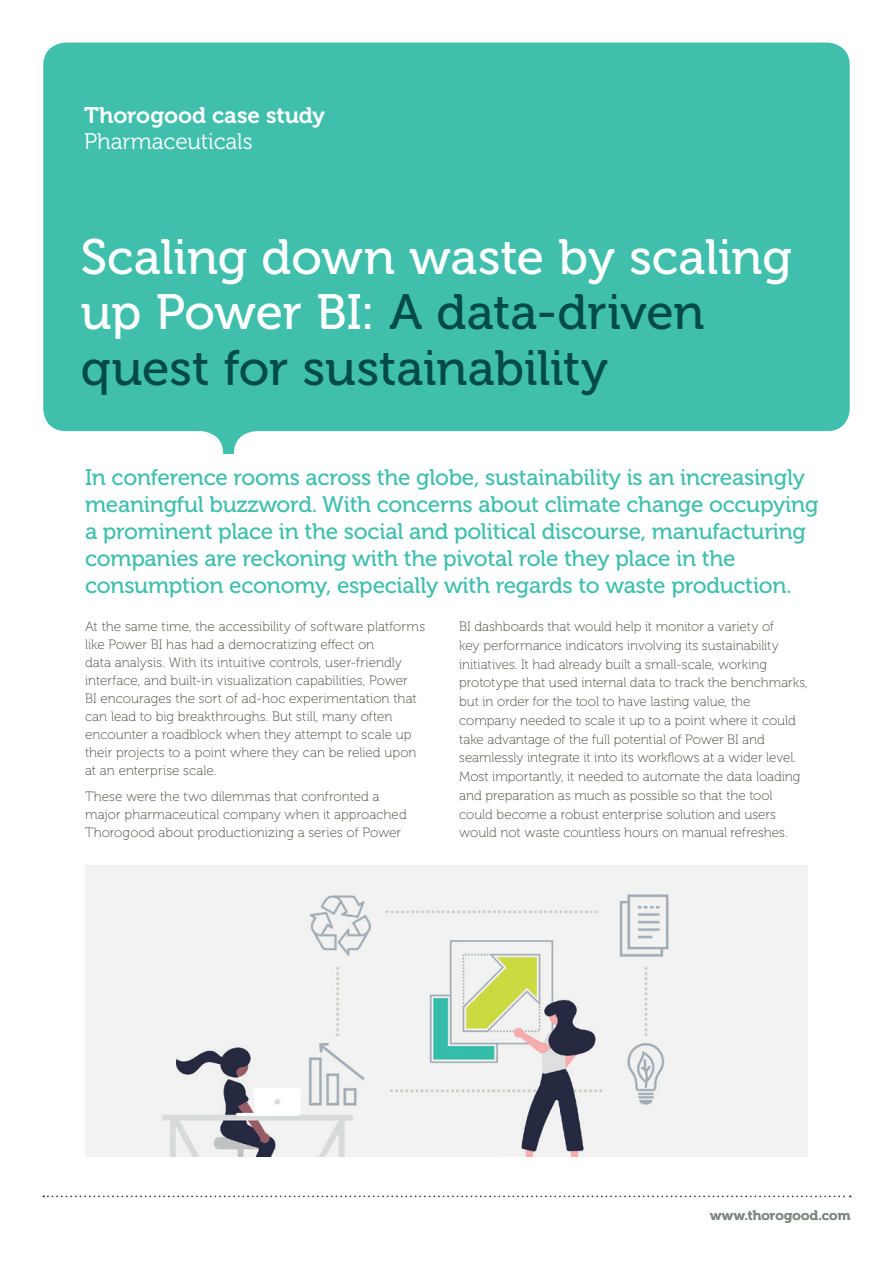
<style>
.page{position:relative;width:893px;height:1263px;background:#fff}
.page>*{position:absolute;margin:0;border:0;box-sizing:border-box;transform-origin:0 0}
.t1{font:49.5px/55.5px "Museo 500";letter-spacing:-.005em;color:#fff}
.Standfirst{font:22.5px/27px "Museo 500";letter-spacing:-.01em;color:#40bfad}
.t2{font:22.5px/25.5px "Museo 700";letter-spacing:-.005em;color:#fff}
.Body_Copy{font:13.5px/18.8px "Museo 100";color:#43463e}
.Body_Copy-2{font:13.5px "Museo 700";letter-spacing:.01em;color:#7f8982}
.s1{font-family:"Museo 300"}
.s2{color:#004b49}
</style>
<div class="page">
<div style="left:43px;top:43px;width:807px;height:411px;background:#40bfad"></div>
<svg style="left:43px;top:1196px;width:808px;height:1px"></svg>
<img style="left:85px;top:865px;width:723px;height:292px">
<p class="t2" style="left:84px;top:103px;width:242px">Thorogood case study<br><span class="s1">Pharmaceuticals</span></p>
<p class="t1" style="left:81px;top:230px;width:713px">Scaling down waste by scaling up Power BI: <span class="s2">A data-driven quest for sustainability</span></p>
<p class="Standfirst" style="left:85px;top:464px;width:735px">In conference rooms across the globe, sustainability is an increasingly meaningful buzzword. With concerns about climate change occupying a prominent place in the social and political discourse, manufacturing companies are reckoning with the pivotal role they place in the consumption economy, especially with regards to waste production.</p>
<p class="Body_Copy" style="left:85px;top:618px;width:342px;line-height:18px">At the same time, the accessibility of software platforms like Power BI has had a democratizing effect on<br>data analysis. With its intuitive controls, user-friendly interface, and built-in visualization capabilities, Power<br>BI encourages the sort of ad-hoc experimentation that can lead to big breakthroughs. But still, many often encounter a roadblock when they attempt to scale up their projects to a point where they can be relied upon at an enterprise scale.</p>
<p class="Body_Copy" style="left:85px;top:788px;width:323px;line-height:18px">These were the two dilemmas that confronted a major pharmaceutical company when it approached<br>Thorogood about productionizing a series of Power</p>
<p class="Body_Copy" style="left:459px;top:617px;width:350px">BI dashboards that would help it monitor a variety of<br>key performance indicators involving its sustainability initiatives. It had already built a small-scale, working prototype that used internal data to track the benchmarks, but in order for the tool to have lasting value, the company needed to scale it up to a point where it could take advantage of the full potential of Power BI and seamlessly integrate it into its workflows at a wider level.<br>Most importantly, it needed to automate the data loading and preparation as much as possible so that the tool could become a robust enterprise solution and users would not waste countless hours on manual refreshes.</p>
<p class="Body_Copy-2" style="left:710px;top:1208px;width:142px">www.thorogood.com</p>
</div>
